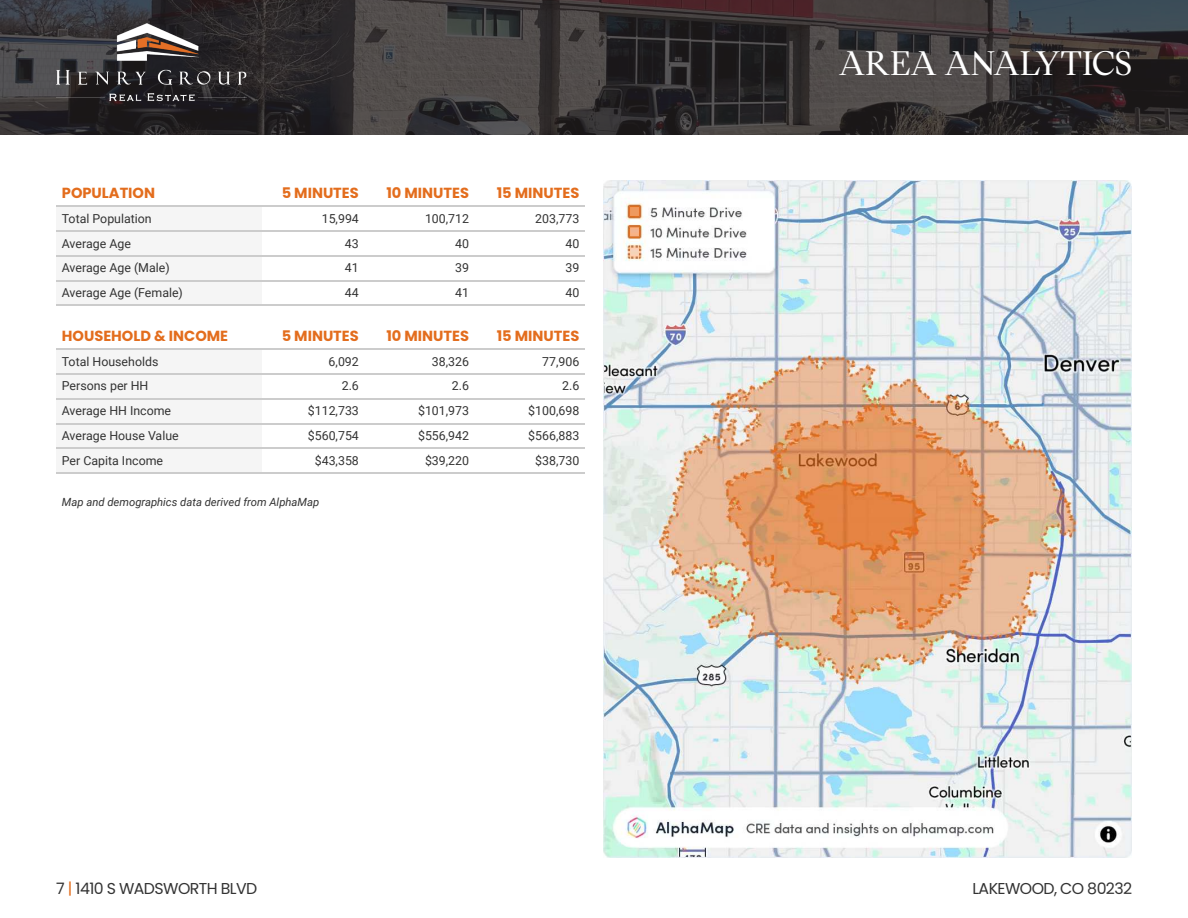
<style>
.page{position:relative;width:1188px;height:918px;background:#fff}
.page>*{position:absolute;margin:0;border:0;box-sizing:border-box;transform-origin:0 0}
.t1{font:33.75px "Compass Serif";color:#fff}
.t2{font:15.75px "Poppins";letter-spacing:-.035em;color:#333}
.t3{font:700 14.7px "Poppins";color:#e36d1d}
.t4{font:12.3px "Roboto";color:#333}
.t5{font:italic 11.25px "Roboto";color:#333}
.s1{color:#e36d1d}
</style>
<div class="page">
<div style="left:56px;top:206px;width:206px;height:25px;background:#f5f5f5"></div>
<div style="left:56px;top:231px;width:206px;height:24px;background:#f5f5f5"></div>
<div style="left:56px;top:255px;width:206px;height:25px;background:#f5f5f5"></div>
<div style="left:56px;top:280px;width:206px;height:25px;background:#f5f5f5"></div>
<div style="left:56px;top:349px;width:206px;height:25px;background:#f5f5f5"></div>
<div style="left:56px;top:374px;width:206px;height:24px;background:#f5f5f5"></div>
<div style="left:56px;top:398px;width:206px;height:25px;background:#f5f5f5"></div>
<div style="left:56px;top:423px;width:206px;height:25px;background:#f5f5f5"></div>
<div style="left:56px;top:448px;width:206px;height:24px;background:#f5f5f5"></div>
<hr style="left:475px;top:472px;width:110px;height:2px;background:#ccc">
<hr style="left:364px;top:472px;width:111px;height:2px;background:#ccc">
<hr style="left:262px;top:472px;width:102px;height:2px;background:#ccc">
<hr style="left:56px;top:472px;width:206px;height:2px;background:#ccc">
<hr style="left:475px;top:448px;width:110px;height:1px;background:#ccc">
<hr style="left:364px;top:448px;width:111px;height:1px;background:#ccc">
<hr style="left:262px;top:448px;width:102px;height:1px;background:#ccc">
<hr style="left:56px;top:448px;width:206px;height:1px;background:#ccc">
<hr style="left:475px;top:423px;width:110px;height:1px;background:#ccc">
<hr style="left:364px;top:423px;width:111px;height:1px;background:#ccc">
<hr style="left:262px;top:423px;width:102px;height:1px;background:#ccc">
<hr style="left:56px;top:423px;width:206px;height:1px;background:#ccc">
<hr style="left:475px;top:398px;width:110px;height:1px;background:#ccc">
<hr style="left:364px;top:398px;width:111px;height:1px;background:#ccc">
<hr style="left:262px;top:398px;width:102px;height:1px;background:#ccc">
<hr style="left:56px;top:398px;width:206px;height:1px;background:#ccc">
<hr style="left:475px;top:374px;width:110px;height:1px;background:#ccc">
<hr style="left:364px;top:374px;width:111px;height:1px;background:#ccc">
<hr style="left:262px;top:374px;width:102px;height:1px;background:#ccc">
<hr style="left:56px;top:374px;width:206px;height:1px;background:#ccc">
<hr style="left:475px;top:349px;width:110px;height:1px;background:#ccc">
<hr style="left:364px;top:349px;width:111px;height:1px;background:#ccc">
<hr style="left:262px;top:349px;width:102px;height:1px;background:#ccc">
<hr style="left:56px;top:349px;width:206px;height:1px;background:#ccc">
<hr style="left:475px;top:305px;width:110px;height:1px;background:#ccc">
<hr style="left:364px;top:305px;width:111px;height:1px;background:#ccc">
<hr style="left:262px;top:305px;width:102px;height:1px;background:#ccc">
<hr style="left:56px;top:305px;width:206px;height:1px;background:#ccc">
<hr style="left:475px;top:280px;width:110px;height:1px;background:#ccc">
<hr style="left:364px;top:280px;width:111px;height:1px;background:#ccc">
<hr style="left:262px;top:280px;width:102px;height:1px;background:#ccc">
<hr style="left:56px;top:280px;width:206px;height:1px;background:#ccc">
<hr style="left:475px;top:255px;width:110px;height:1px;background:#ccc">
<hr style="left:364px;top:255px;width:111px;height:1px;background:#ccc">
<hr style="left:262px;top:255px;width:102px;height:1px;background:#ccc">
<hr style="left:56px;top:255px;width:206px;height:1px;background:#ccc">
<hr style="left:475px;top:231px;width:110px;height:1px;background:#ccc">
<hr style="left:364px;top:231px;width:111px;height:1px;background:#ccc">
<hr style="left:262px;top:231px;width:102px;height:1px;background:#ccc">
<hr style="left:56px;top:231px;width:206px;height:1px;background:#ccc">
<hr style="left:475px;top:206px;width:110px;height:1px;background:#ccc">
<hr style="left:364px;top:206px;width:111px;height:1px;background:#ccc">
<hr style="left:262px;top:206px;width:102px;height:1px;background:#ccc">
<hr style="left:56px;top:206px;width:206px;height:1px;background:#ccc">
<img style="left:603px;top:180px;width:529px;height:677px">
<svg style="left:0;top:0;width:1188px;height:135px;background:#373435"></svg>
<img style="left:56px;top:24px;width:190px;height:91px">
<p class="t3" style="left:62px;top:184px;width:95px">POPULATION</p>
<p class="t3" style="left:282px;top:184px;width:79px">5 MINUTES</p>
<p class="t3" style="left:386px;top:184px;width:84px">10 MINUTES</p>
<p class="t3" style="left:497px;top:184px;width:84px">15 MINUTES</p>
<p class="t4" style="left:62px;top:210px;width:91px">Total Population</p>
<p class="t4" style="left:322px;top:210px;width:39px">15,994</p>
<p class="t4" style="left:425px;top:210px;width:46px">100,712</p>
<p class="t4" style="left:535px;top:210px;width:46px">203,773</p>
<p class="t4" style="left:62px;top:235px;width:71px">Average Age</p>
<p class="t4" style="left:345px;top:235px;width:15px">43</p>
<p class="t4" style="left:455px;top:235px;width:15px">40</p>
<p class="t4" style="left:565px;top:235px;width:15px">40</p>
<p class="t4" style="left:62px;top:259px;width:109px">Average Age (Male)</p>
<p class="t4" style="left:345px;top:259px;width:15px">41</p>
<p class="t4" style="left:455px;top:259px;width:15px">39</p>
<p class="t4" style="left:565px;top:259px;width:15px">39</p>
<p class="t4" style="left:62px;top:284px;width:123px">Average Age (Female)</p>
<p class="t4" style="left:345px;top:284px;width:15px">44</p>
<p class="t4" style="left:455px;top:284px;width:15px">41</p>
<p class="t4" style="left:565px;top:284px;width:15px">40</p>
<p class="t3" style="left:62px;top:327px;width:168px">HOUSEHOLD &amp; INCOME</p>
<p class="t3" style="left:282px;top:327px;width:79px">5 MINUTES</p>
<p class="t3" style="left:386px;top:327px;width:84px">10 MINUTES</p>
<p class="t3" style="left:497px;top:327px;width:84px">15 MINUTES</p>
<p class="t4" style="left:62px;top:353px;width:98px">Total Households</p>
<p class="t4" style="left:329px;top:353px;width:32px">6,092</p>
<p class="t4" style="left:432px;top:353px;width:39px">38,326</p>
<p class="t4" style="left:542px;top:353px;width:39px">77,906</p>
<p class="t4" style="left:62px;top:377px;width:88px">Persons per HH</p>
<p class="t4" style="left:342px;top:377px;width:19px">2.6</p>
<p class="t4" style="left:452px;top:377px;width:19px">2.6</p>
<p class="t4" style="left:562px;top:377px;width:19px">2.6</p>
<p class="t4" style="left:62px;top:402px;width:111px">Average HH Income</p>
<p class="t4" style="left:308px;top:402px;width:53px">$112,733</p>
<p class="t4" style="left:418px;top:402px;width:53px">$101,973</p>
<p class="t4" style="left:528px;top:402px;width:53px">$100,698</p>
<p class="t4" style="left:62px;top:427px;width:118px">Average House Value</p>
<p class="t4" style="left:308px;top:427px;width:53px">$560,754</p>
<p class="t4" style="left:418px;top:427px;width:53px">$556,942</p>
<p class="t4" style="left:528px;top:427px;width:53px">$566,883</p>
<p class="t4" style="left:62px;top:452px;width:103px">Per Capita Income</p>
<p class="t4" style="left:315px;top:452px;width:46px">$43,358</p>
<p class="t4" style="left:425px;top:452px;width:46px">$39,220</p>
<p class="t4" style="left:535px;top:452px;width:46px">$38,730</p>
<p class="t5" style="left:62px;top:494px;width:259px">Map and demographics data derived from AlphaMap</p>
<p class="t1" style="left:839px;top:43px;width:294px">AREA ANALYTICS</p>
<p class="t2" style="left:56px;top:880px;width:203px">7 <span class="s1">|</span> 1410 S WADSWORTH BLVD</p>
<p class="t2" style="left:972px;top:880px;width:161px">LAKEWOOD, CO 80232</p>
</div>
